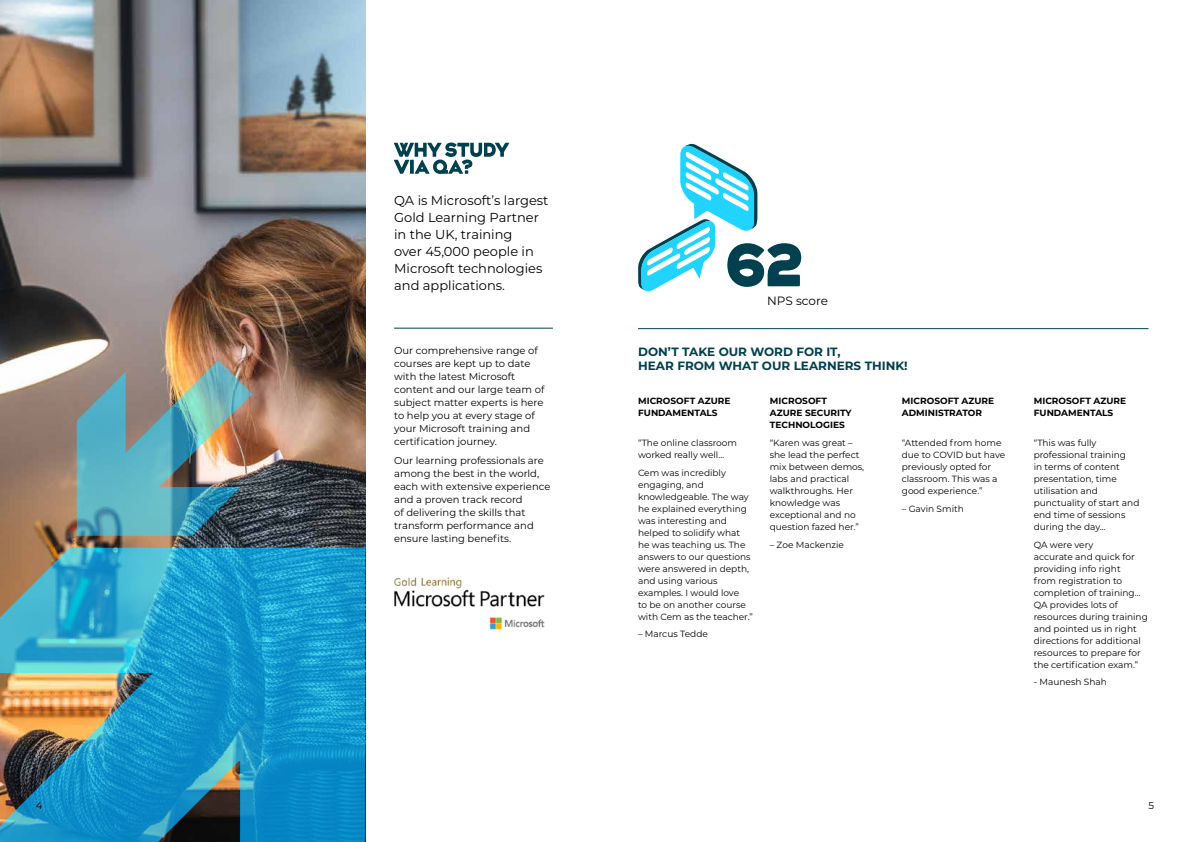
<style>
.page{position:relative;width:1191px;height:842px;background:#fff}
.page>*{position:absolute;margin:0;border:0;box-sizing:border-box;transform-origin:0 0}
.t1{font:13px/17px "Montserrat";color:#000}
.t2{font:700 12px/14px "Montserrat";color:#00404f}
.t3{font:12px "Montserrat";color:#000}
.t4{font:10px/13px "Montserrat";color:#000}
.t5{font:9px/12px "Montserrat";color:#000}
.t6{font:700 9px/12px "Montserrat";color:#000}
</style>
<div class="page">
<img style="left:0;top:0;width:366px;height:546px">
<img style="left:0;top:546px;width:366px;height:296px">
<img style="left:76px;top:360px;width:176px;height:176px">
<img style="left:394px;top:577px;width:151px;height:53px">
<svg style="left:394px;top:143px;width:115px;height:31px"></svg>
<svg style="left:638px;top:143px;width:163px;height:149px"></svg>
<hr style="left:394px;top:328px;width:159px;height:1px;background:#00404f">
<hr style="left:638px;top:328px;width:510px;height:1px;background:#00404f">
<h1 class="t1" style="left:394px;top:192px;width:156px">QA is Microsoft’s largest<br>Gold Learning Partner in the UK, training<br>over 45,000 people in<br>Microsoft technologies and applications.</h1>
<p class="t4" style="left:394px;top:344px;width:152px">Our comprehensive range of courses are kept up to date with the latest Microsoft content and our large team of subject matter experts is here to help you at every stage of your Microsoft training and certification journey.</p>
<p class="t4" style="left:394px;top:453px;width:158px">Our learning professionals are among the best in the world, each with extensive experience and a proven track record<br>of delivering the skills that transform performance and ensure lasting benefits.</p>
<h2 class="t3" style="left:767px;top:292px;width:62px">NPS score</h2>
<h2 class="t2" style="left:638px;top:344px;width:271px">DON’T TAKE OUR WORD FOR IT,<br>HEAR FROM WHAT OUR LEARNERS THINK!</h2>
<p class="t6" style="left:638px;top:394px;width:94px">MICROSOFT AZURE<br>FUNDAMENTALS</p>
<p class="t6" style="left:770px;top:394px;width:83px">MICROSOFT<br>AZURE SECURITY<br>TECHNOLOGIES</p>
<p class="t6" style="left:902px;top:394px;width:94px">MICROSOFT AZURE<br>ADMINISTRATOR</p>
<p class="t6" style="left:1033px;top:394px;width:94px">MICROSOFT AZURE<br>FUNDAMENTALS</p>
<p class="t5" style="left:638px;top:436px;width:101px">“The online classroom worked really well…</p>
<p class="t5" style="left:638px;top:466px;width:116px">Cem was incredibly engaging, and knowledgeable. The way he explained everything was interesting and helped to solidify what he was teaching us. The answers to our questions were answered in depth, and using various examples. I would love<br>to be on another course with Cem as the teacher.”</p>
<p class="t5" style="left:638px;top:628px;width:71px">– Marcus Tedde</p>
<p class="t5" style="left:769px;top:436px;width:96px">“Karen was great – she lead the perfect mix between demos, labs and practical walkthroughs. Her knowledge was exceptional and no question fazed her.”</p>
<p class="t5" style="left:769px;top:538px;width:76px">– Zoe Mackenzie</p>
<p class="t5" style="left:901px;top:436px;width:105px">“Attended from home due to COVID but have previously opted for classroom. This was a good experience.”</p>
<p class="t5" style="left:901px;top:502px;width:64px">– Gavin Smith</p>
<p class="t5" style="left:1033px;top:436px;width:107px">“This was fully professional training<br>in terms of content presentation, time utilisation and punctuality of start and end time of sessions during the day…</p>
<p class="t5" style="left:1033px;top:538px;width:116px">QA were very<br>accurate and quick for providing info right<br>from registration to completion of training…<br>QA provides lots of resources during training and pointed us in right directions for additional resources to prepare for the certification exam.”</p>
<p class="t5" style="left:1033px;top:676px;width:75px">- Maunesh Shah</p>
<p class="t4" style="left:36px;top:799px;width:8px">4</p>
<p class="t4" style="left:1148px;top:799px;width:7px">5</p>
</div>
